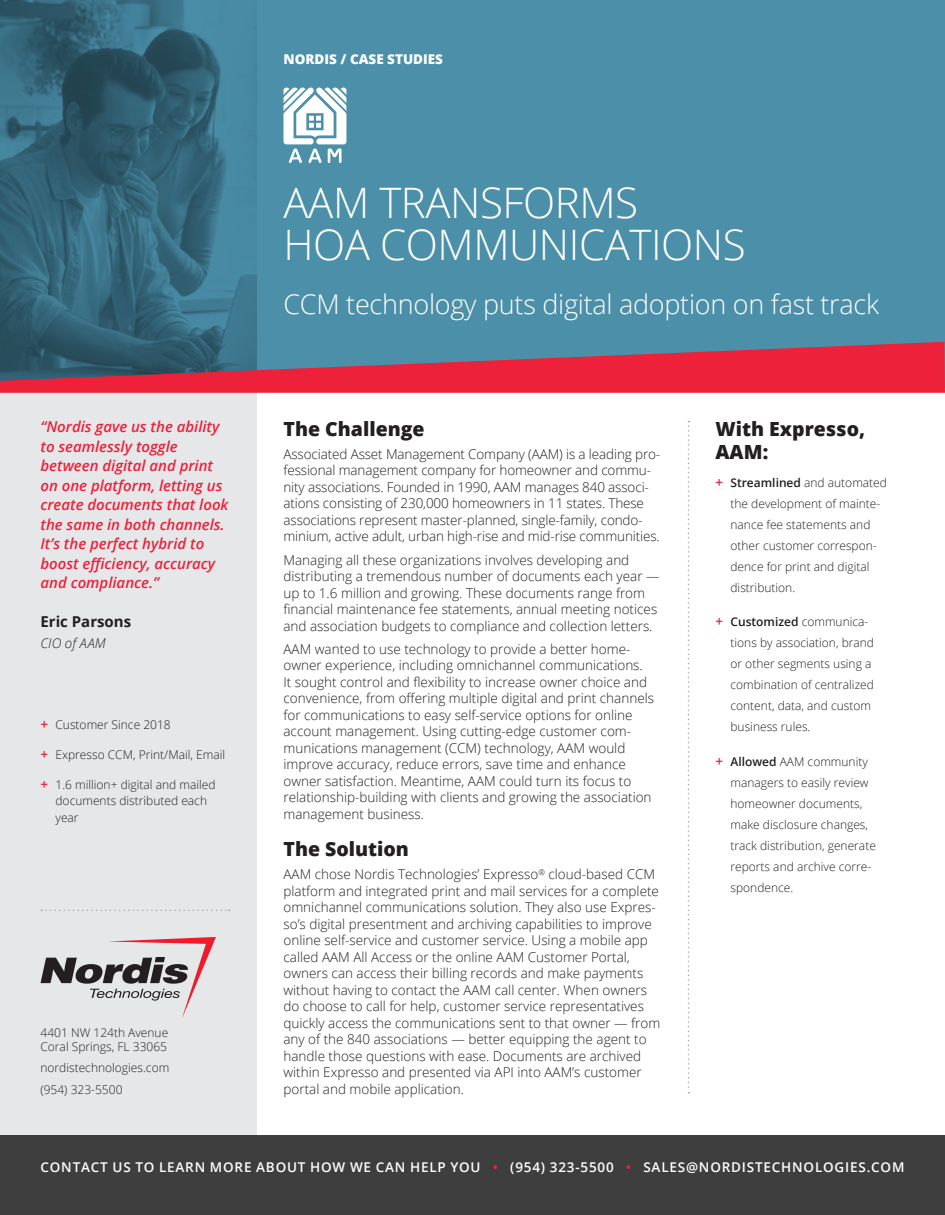
<style>
.page{position:relative;width:945px;height:1215px;background:#fff}
.page>*{position:absolute;margin:0;border:0;box-sizing:border-box;transform-origin:0 0}
.t1{font:300 42px/42px "Open Sans";letter-spacing:-.01em;color:#fff}
.t2{font:300 27px "Open Sans";letter-spacing:-.01em;color:#fff}
.Subhead{font:800 19.5px/23.4px "Open Sans";color:#231f20}
.Sidebar_quote{font:italic 600 15px/19.5px "Open Sans";color:#ed213a}
.t3{font:700 15px "Open Sans";color:#231f20}
.Body{font:300 13.5px/16.5px "Open Sans";color:#231f20}
.t4{font:600 13.5px "Open Sans";letter-spacing:.06em;color:#fff}
.t5{font:800 13.5px "Open Sans";color:#fff}
.t6{font:italic 300 13.5px "Open Sans";letter-spacing:.01em;color:#231f20}
.t7{font:300 12px/21px "Open Sans";color:#231f20}
.s1{font-weight:600;font-size:13.5px;color:#ed213a}
.s2{font-weight:600}
.s3{color:#ed213a}
</style>
<div class="page">
<div style="left:0;top:387px;width:256px;height:828px;background:#e6e7e9"></div>
<div style="left:0;top:0;width:945px;height:387px;background:#4b8fa9"></div>
<img style="left:0;top:0;width:256px;height:342px">
<svg style="left:0;top:342px;width:945px;height:51px;fill:#ed213a"></svg>
<div style="left:0;top:1135px;width:945px;height:80px;background:#3e3e3f"></div>
<svg style="left:688px;top:421px;width:1px;height:673px"></svg>
<svg style="left:40px;top:937px;width:176px;height:81px"></svg>
<svg style="left:41px;top:910px;width:189px;height:1px"></svg>
<svg style="left:284px;top:87px;width:62px;height:76px"></svg>
<p class="t5" style="left:284px;top:49px;width:161px">NORDIS / CASE STUDIES</p>
<p class="Sidebar_quote" style="left:40px;top:417px;width:190px">“Nordis gave us the ability to seamlessly toggle between digital and print on one platform, letting us create documents that look the same in both channels.<br>It’s the perfect hybrid to boost efficiency, accuracy and compliance.”</p>
<p class="t3" style="left:40px;top:611px;width:92px">Eric Parsons</p>
<p class="t6" style="left:40px;top:634px;width:67px">CIO of AAM</p>
<p class="t7" style="left:40px;top:714px;width:132px"><span class="s1">+</span> Customer Since 2018</p>
<p class="t7" style="left:40px;top:744px;width:186px"><span class="s1">+</span> Expresso CCM, Print/Mail, Email</p>
<p class="t7" style="left:56px;top:776px;width:162px;line-height:16.5px;text-indent:-15px"><span class="s1">+</span> 1.6 million+ digital and mailed documents distributed each year</p>
<p class="t7" style="left:40px;top:1025px;width:129px;line-height:14.4px">4401 NW 124th Avenue<br>Coral Springs, FL 33065</p>
<p class="t7" style="left:40px;top:1057px;width:130px">nordistechnologies.com</p>
<p class="t7" style="left:40px;top:1078px;width:84px">(954) 323-5500</p>
<p class="t1" style="left:284px;top:181px;width:464px">AAM TRANSFORMS<br>HOA COMMUNICATIONS</p>
<p class="t2" style="left:284px;top:286px;width:597px">CCM technology puts digital adoption on fast track</p>
<p class="Subhead" style="left:284px;top:416px;width:143px">The Challenge</p>
<p class="Body" style="left:284px;top:445px;width:378px">Associated Asset Management Company (AAM) is a leading pro&shy;fessional management company for homeowner and commu&shy;nity associations. Founded in 1990, AAM manages 840 associ&shy;ations consisting of 230,000 homeowners in 11 states. These associations represent master-planned, single-family, condo&shy;minium, active adult, urban high-rise and mid-rise communities.</p>
<p class="Body" style="left:284px;top:551px;width:378px">Managing all these organizations involves developing and distributing a tremendous number of documents each year — up to 1.6 million and growing. These documents range from financial maintenance fee statements, annual meeting notices and association budgets to compliance and collection letters.</p>
<p class="Body" style="left:284px;top:640px;width:372px">AAM wanted to use technology to provide a better home&shy;owner experience, including omnichannel communications.<br>It sought control and flexibility to increase owner choice and convenience, from offering multiple digital and print channels for communications to easy self-service options for online account management. Using cutting-edge customer com&shy;munications management (CCM) technology, AAM would improve accuracy, reduce errors, save time and enhance owner satisfaction. Meantime, AAM could turn its focus to relationship-building with clients and growing the association management business.</p>
<p class="Subhead" style="left:284px;top:836px;width:127px">The Solution</p>
<p class="Body" style="left:284px;top:866px;width:378px">AAM chose Nordis Technologies’ Expresso<sup>®</sup> cloud-based CCM platform and integrated print and mail services for a complete omnichannel communications solution. They also use Expres&shy;so’s digital presentment and archiving capabilities to improve online self-service and customer service. Using a mobile app called AAM All Access or the online AAM Customer Portal, owners can access their billing records and make payments without having to contact the AAM call center. When owners do choose to call for help, customer service representatives quickly access the communications sent to that owner — from any of the 840 associations — better equipping the agent to handle those questions with ease. Documents are archived within Expresso and presented via API into AAM’s customer portal and mobile application.</p>
<p class="Subhead" style="left:716px;top:416px;width:151px">With Expresso,<br>AAM:</p>
<p class="t7" style="left:730px;top:472px;width:158px;text-indent:-15px"><span class="s1">+</span> <span class="s2">Streamlined</span> and automated the development of mainte&shy;nance fee statements and other customer correspon&shy;dence for print and digital distribution.</p>
<p class="t7" style="left:730px;top:611px;width:145px;text-indent:-15px"><span class="s1">+</span> <span class="s2">Customized</span> communica&shy;tions by association, brand or other segments using a combination of centralized content, data, and custom business rules.</p>
<p class="t7" style="left:730px;top:751px;width:147px;text-indent:-15px"><span class="s1">+</span> <span class="s2">Allowed</span> AAM community managers to easily review homeowner documents, make disclosure changes, track distribution, generate reports and archive corre&shy;spondence.</p>
<p class="t4" style="left:40px;top:1158px;width:866px">CONTACT US TO LEARN MORE ABOUT HOW WE CAN HELP YOU <span class="s3">•</span> (954) 323-5500 <span class="s3">•</span> SALES@NORDISTECHNOLOGIES.COM</p>
</div>
